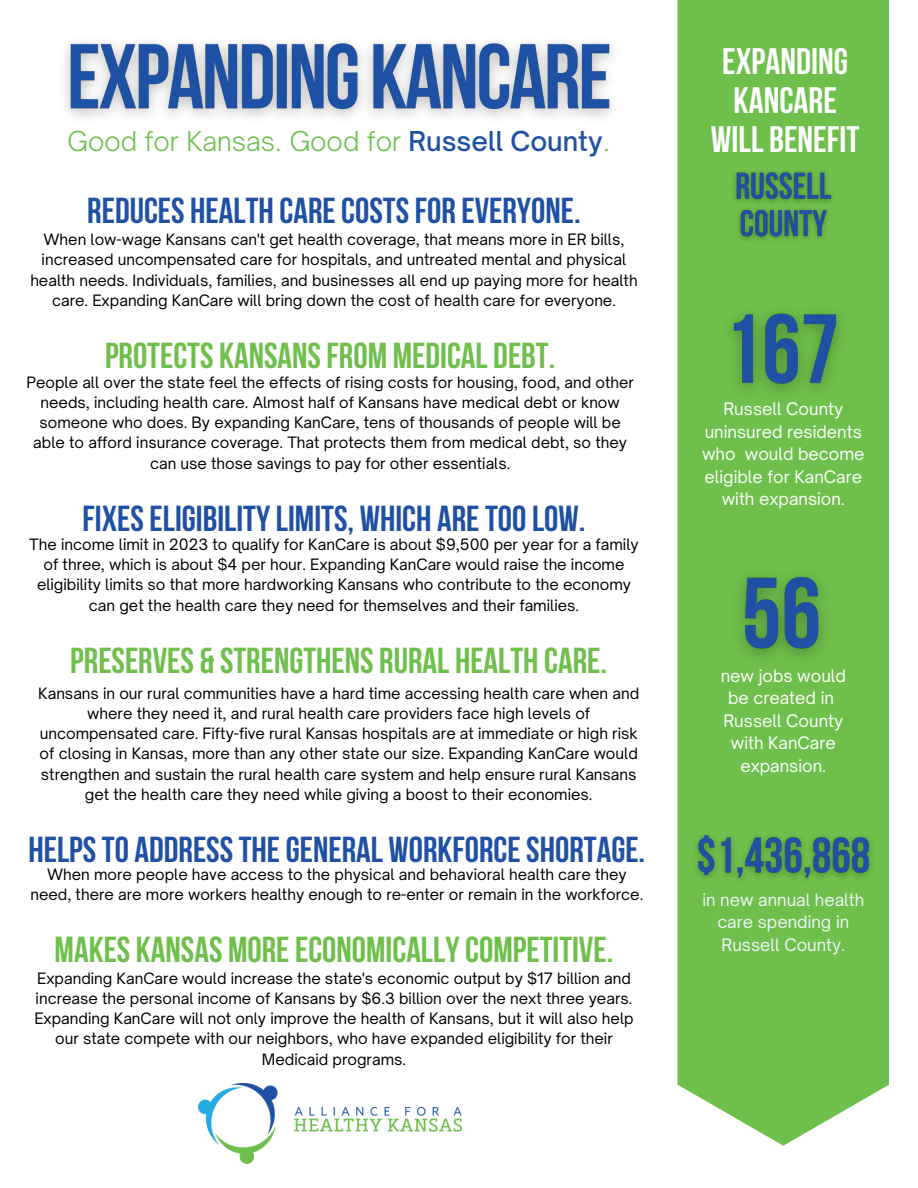
<style>
.page{position:relative;width:918px;height:1188px;background:#fff}
.page>*{position:absolute;margin:0;border:0;box-sizing:border-box;transform-origin:0 0}
.t1{font:700 36.75px "Bebas Neue";color:#fff}
.t2{font:700 36px "Bebas Neue";color:#1e51a4}
.t3{font:700 36px "Bebas Neue";color:#6ebf4b}
.t4{font:300 26.25px "Open Sauce One";color:#6ebf4b}
.t5{font:16.5px/22.5px "Open Sauce One";color:#fff;text-align:center}
.t6{font:16.5px/22.5px "Open Sauce One";color:#f1f4f8;text-align:center}
.t7{font:15px/20.2px "Open Sauce One";color:#000;text-align:center}
.s1{font-weight:500;color:#1e51a4}
</style>
<div class="page">
<img style="left:199px;top:1084px;width:262px;height:80px">
<div style="left:678px;top:0;width:211px;height:1146px;background:#6ebf4b"></div>
<img style="left:701px;top:292px;width:160px;height:142px">
<img style="left:719px;top:556px;width:123px;height:143px">
<img style="left:684px;top:825px;width:198px;height:73px">
<img style="left:64px;top:41px;width:549px;height:77px">
<img style="left:726px;top:164px;width:115px;height:94px">
<p class="t4" style="left:67px;top:125px;width:544px">Good for Kansas. Good for <span class="s1">Russell County</span>.</p>
<p class="t2" style="left:87px;top:196px;width:495px">REDUCES HEALTH CARECOSTS FOR EVERYONE.</p>
<p class="t7" style="left:30px;top:229px;width:609px">When low-wage Kansans can't get health coverage, that means more in ER bills, increased uncompensated care for hospitals, and untreated mental and physical health needs. Individuals, families, and businesses all end up paying more for health care. Expanding KanCare will bring down the cost of health care for everyone.</p>
<p class="t3" style="left:105px;top:341px;width:452px">PROTECTS KANSANSFROM MEDICAL DEBT.</p>
<p class="t7" style="left:26px;top:372px;width:609px">People all over the state feel the effects of rising costs for housing, food, and other needs, including health care. Almost half of Kansans have medical debt or know someone who does. By expanding KanCare, tens of thousands of people will be able to afford insurance coverage. That protects them from medical debt, so they can use those savings to pay for other essentials.</p>
<p class="t2" style="left:83px;top:504px;width:504px">FIXESELIGIBILITY LIMITS, WHICH ARE TOOLOW.</p>
<p class="t7" style="left:29px;top:534px;width:611px">The income limit in 2023 to qualify for KanCare is about $9,500 per year for a family of three, which is about $4 per hour. Expanding KanCare would raise the income eligibility limits so that more hardworking Kansans who contribute to the economy can get the health care they need for themselves and their families.</p>
<p class="t3" style="left:70px;top:646px;width:538px">PRESERVES &amp; STRENGTHENS RURAL HEALTH CARE.</p>
<p class="t7" style="left:38px;top:683px;width:603px">Kansans in our rural communities have a hard time accessing health care when and where they need it, and rural health care providers face high levels of uncompensated care. Fifty-five rural Kansas hospitals are at immediate or high risk of closing in Kansas, more than any other state our size. Expanding KanCare would strengthen and sustain the rural health care system and help ensure rural Kansans get the health care they need while giving a boost to their economies.</p>
<p class="t2" style="left:28px;top:835px;width:618px">HELPSTO ADDRESSTHE GENERAL WORKFORCE SHORTAGE.</p>
<p class="t7" style="left:30px;top:864px;width:614px">When more people have access to the physical and behavioral health care they need, there are more workers healthy enough to re-enter or remain in the workforce.</p>
<p class="t3" style="left:55px;top:935px;width:560px">MAKES KANSAS MORE ECONOMICALLY COMPETITIVE.</p>
<p class="t7" style="left:34px;top:968px;width:601px">Expanding KanCare would increase the state's economic output by $17 billion and increase the personal income of Kansans by $6.3 billion over the next three years.<br>Expanding KanCare will not only improve the health of Kansans, but it will also help our state compete with our neighbors, who have expanded eligibility for their Medicaid programs.</p>
<p class="t1" style="left:722px;top:46px;width:127px">EXPANDING</p>
<p class="t1" style="left:734px;top:85px;width:105px">KANCARE</p>
<p class="t1" style="left:711px;top:125px;width:150px">WILL BENEFIT</p>
<p class="t5" style="left:702px;top:398px;width:164px">Russell County uninsured residents who would become eligible for KanCare with expansion.</p>
<p class="t5" style="left:721px;top:664px;width:127px">new jobs would be created in</p>
<p class="t5" style="left:723px;top:709px;width:121px">Russell County with KanCare expansion.</p>
<p class="t6" style="left:702px;top:888px;width:163px">in new annual health care spending in<br>Russell County.</p>
</div>
